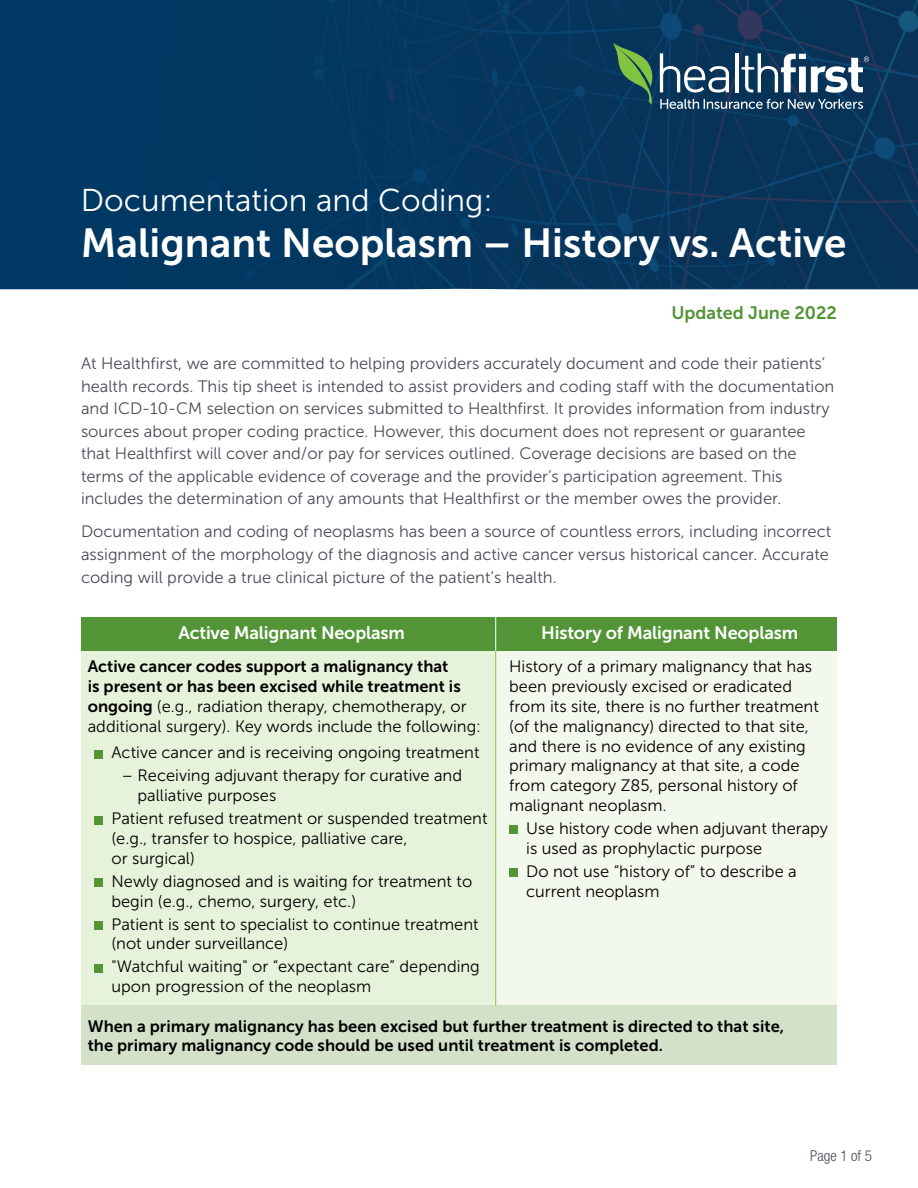
<style>
.page{position:relative;width:918px;height:1188px;background:#fff}
.page>*{position:absolute;margin:0;border:0;box-sizing:border-box;transform-origin:0 0}
.t1{font:40.5px "Museo Sans 700";color:#fff}
.t2{font:31.5px "Museo Sans 300";color:#fff}
.t3{font:18px "Museo Sans 700";letter-spacing:-.01em;color:#fff}
.t4{font:18px "Museo Sans 700";color:#539536}
.t5{font:16.5px/19.8px "Museo Sans 300";color:#000}
.t6{font:16.5px/22.5px "Museo Sans 300";color:#474c55}
.t7{font:16.5px/19.8px "Museo Sans 700";color:#000}
.t8{font:300 condensed 15px "Helvetica Neue LT Std";color:#474c55}
.s1{font-family:"Museo Sans 700"}
</style>
<div class="page">
<div style="left:0;top:0;width:918px;height:289px;background:#04375f"></div>
<svg style="left:613px;top:43px;width:40px;height:62px;background:#336852"></svg>
<svg style="left:660px;top:53px;width:69px;height:40px"></svg>
<hr style="left:735px;top:53px;width:3px;height:39px;background:#fff">
<svg style="left:742px;top:53px;width:127px;height:40px"></svg>
<svg style="left:660px;top:99px;width:203px;height:10px;background:#53718b"></svg>
<div style="left:81px;top:617px;width:756px;height:34px;background:#539536"></div>
<div style="left:81px;top:651px;width:415px;height:355px;background:#e7f2da"></div>
<div style="left:496px;top:651px;width:341px;height:355px;background:#f2f8ec"></div>
<div style="left:81px;top:1006px;width:756px;height:59px;background:#d3e1c9"></div>
<hr style="left:495px;top:617px;width:1px;height:34px;background:#fff">
<hr style="left:495px;top:651px;width:1px;height:355px;background:#82c341">
<div style="left:94px;top:750px;width:9px;height:8px;background:#539536"></div>
<div style="left:94px;top:816px;width:9px;height:8px;background:#539536"></div>
<div style="left:94px;top:879px;width:9px;height:8px;background:#539536"></div>
<div style="left:94px;top:922px;width:9px;height:8px;background:#539536"></div>
<div style="left:94px;top:964px;width:9px;height:8px;background:#539536"></div>
<div style="left:509px;top:826px;width:8px;height:8px;background:#539536"></div>
<div style="left:509px;top:869px;width:8px;height:8px;background:#539536"></div>
<h2 class="t2" style="left:81px;top:183px;width:413px">Documentation and Coding:</h2>
<h1 class="t1" style="left:81px;top:221px;width:767px">Malignant Neoplasm – History vs. Active</h1>
<p class="t4" style="left:671px;top:303px;width:167px">Updated June 2022</p>
<p class="t6" style="left:81px;top:352px;width:755px">At Healthfirst, we are committed to helping providers accurately document and code their patients’ health records. This tip sheet is intended to assist providers and coding staff with the documentation and ICD-10-CM selection on services submitted to Healthfirst. It provides information from industry sources about proper coding practice. However, this document does not represent or guarantee that Healthfirst will cover and/or pay for services outlined. Coverage decisions are based on the terms of the applicable evidence of coverage and the provider’s participation agreement. This includes the determination of any amounts that Healthfirst or the member owes the provider.</p>
<p class="t6" style="left:81px;top:521px;width:752px">Documentation and coding of neoplasms has been a source of countless errors, including incorrect assignment of the morphology of the diagnosis and active cancer versus historical cancer. Accurate coding will provide a true clinical picture of the patient’s health.</p>
<p class="t3" style="left:178px;top:623px;width:228px">Active Malignant Neoplasm</p>
<p class="t3" style="left:541px;top:623px;width:259px">History of Malignant Neoplasm</p>
<p class="t7" style="left:88px;top:657px;width:375px">Active cancer codes support a malignancy that is present or has been excised while treatment is</p>
<p class="t5" style="left:88px;top:696px;width:395px"><span class="s1">ongoing</span> (e.g., radiation therapy, chemotherapy, or additional surgery). Key words include the following:</p>
<p class="t5" style="left:111px;top:743px;width:370px">Active cancer and is receiving ongoing treatment</p>
<p class="t5" style="left:138px;top:766px;width:326px;text-indent:-16px">– Receiving adjuvant therapy for curative and palliative purposes</p>
<p class="t5" style="left:111px;top:809px;width:378px">Patient refused treatment or suspended treatment (e.g., transfer to hospice, palliative care,<br>or surgical)</p>
<p class="t5" style="left:111px;top:871px;width:362px">Newly diagnosed and is waiting for treatment to begin (e.g., chemo, surgery, etc.)</p>
<p class="t5" style="left:111px;top:914px;width:369px">Patient is sent to specialist to continue treatment (not under surveillance)</p>
<p class="t5" style="left:111px;top:957px;width:370px">"Watchful waiting" or “expectant care” depending upon progression of the neoplasm</p>
<p class="t5" style="left:509px;top:657px;width:311px">History of a primary malignancy that has been previously excised or eradicated from its site, there is no further treatment (of the malignancy) directed to that site, and there is no evidence of any existing primary malignancy at that site, a code from category Z85, personal history of malignant neoplasm.</p>
<p class="t5" style="left:526px;top:819px;width:304px">Use history code when adjuvant therapy is used as prophylactic purpose</p>
<p class="t5" style="left:526px;top:861px;width:272px">Do not use “history of” to describe a current neoplasm</p>
<p class="t7" style="left:88px;top:1016px;width:698px">When a primary malignancy has been excised but further treatment is directed to that site, the primary malignancy code should be used until treatment is completed.</p>
<p class="t8" style="left:810px;top:1147px;width:63px">Page 1 of 5</p>
</div>
